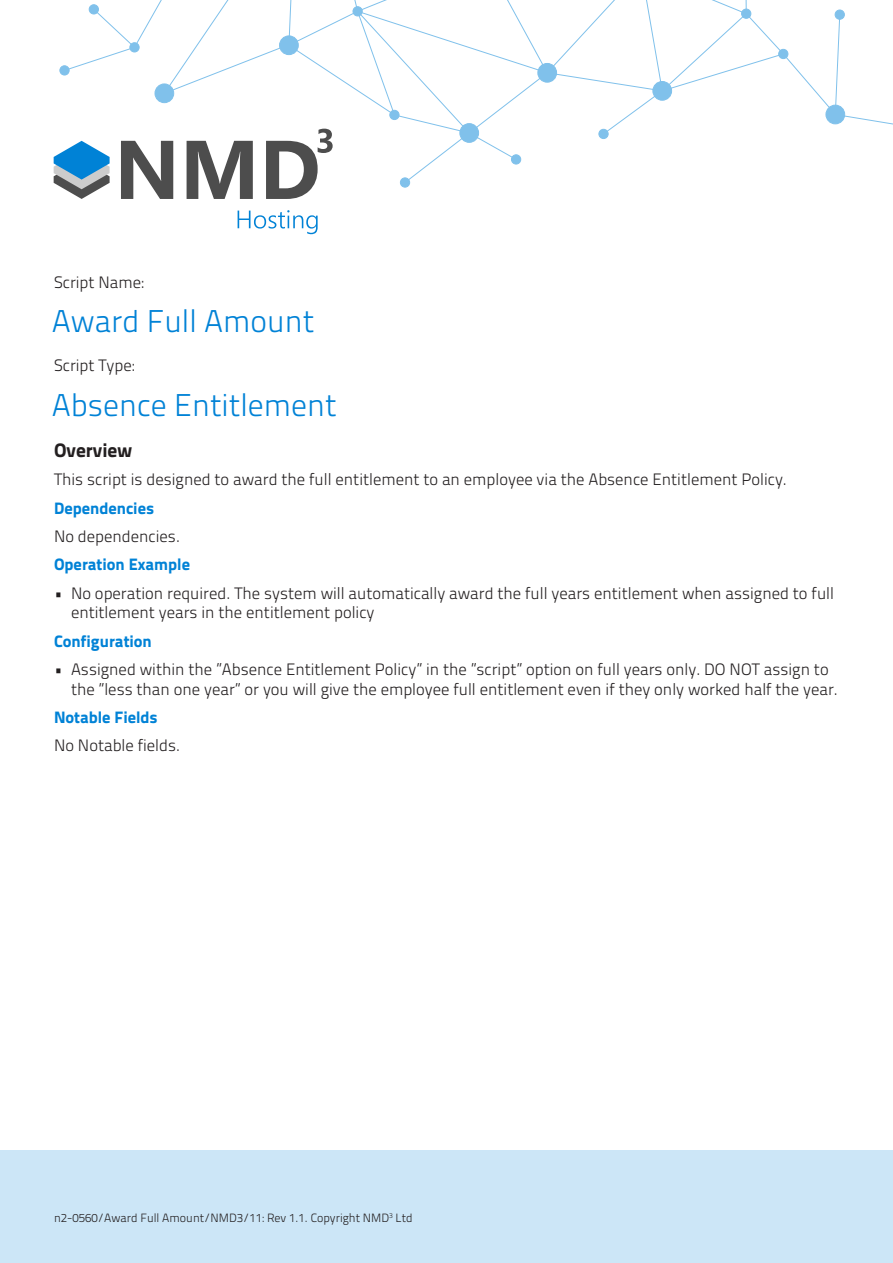
<style>
.page{position:relative;width:893px;height:1263px;background:#fff}
.page>*{position:absolute;margin:0;border:0;box-sizing:border-box;transform-origin:0 0}
.t1{font:31.5px "Titillium Text 22 L 250 wt";color:#0082d6}
.t2{font:19.5px "Titillium Text 22 L 999 wt";color:#231f20}
.t3{font:16.5px/19.8px "Titillium Text 22 L 250 wt";color:#231f20}
.t4{font:16.5px "Titillium Text 22 L 999 wt";color:#0082d6}
.t5{font:12px "Titillium Text 22 L 250 wt";color:#231f20}
</style>
<div class="page">
<div style="left:0;top:1150px;width:893px;height:113px;background:#cce6f7"></div>
<svg style="left:238px;top:210px;width:80px;height:24px"></svg>
<svg style="left:54px;top:0;width:839px;height:199px"></svg>
<p class="t3" style="left:54px;top:272px;width:91px">Script Name:</p>
<p class="t1" style="left:52px;top:298px;width:264px">Award Full Amount</p>
<p class="t3" style="left:54px;top:355px;width:82px">Script Type:</p>
<p class="t1" style="left:52px;top:381px;width:286px">Absence Entitlement</p>
<p class="t2" style="left:54px;top:435px;width:80px">Overview</p>
<p class="t3" style="left:54px;top:469px;width:734px">This script is designed to award the full entitlement to an employee via the Absence Entitlement Policy.</p>
<p class="t4" style="left:54px;top:495px;width:102px">Dependencies</p>
<p class="t3" style="left:54px;top:525px;width:128px">No dependencies.</p>
<p class="t4" style="left:54px;top:552px;width:138px">Operation Example</p>
<p class="t3" style="left:71px;top:582px;width:764px;text-indent:-17px">• No operation required. The system will automatically award the full years entitlement when assigned to full entitlement years in the entitlement policy</p>
<p class="t4" style="left:54px;top:628px;width:99px">Configuration</p>
<p class="t3" style="left:71px;top:658px;width:768px;text-indent:-17px">• Assigned within the ”Absence Entitlement Policy” in the ”script” option on full years only. DO NOT assign to the ”less than one year” or you will give the employee full entitlement even if they only worked half the year.</p>
<p class="t4" style="left:54px;top:704px;width:105px">Notable Fields</p>
<p class="t3" style="left:54px;top:735px;width:128px">No Notable fields.</p>
<p class="t5" style="left:54px;top:1209px;width:360px">n2-0560/Award Full Amount/NMD3/11: Rev 1.1. Copyright NMD<sup>3</sup> Ltd</p>
</div>
